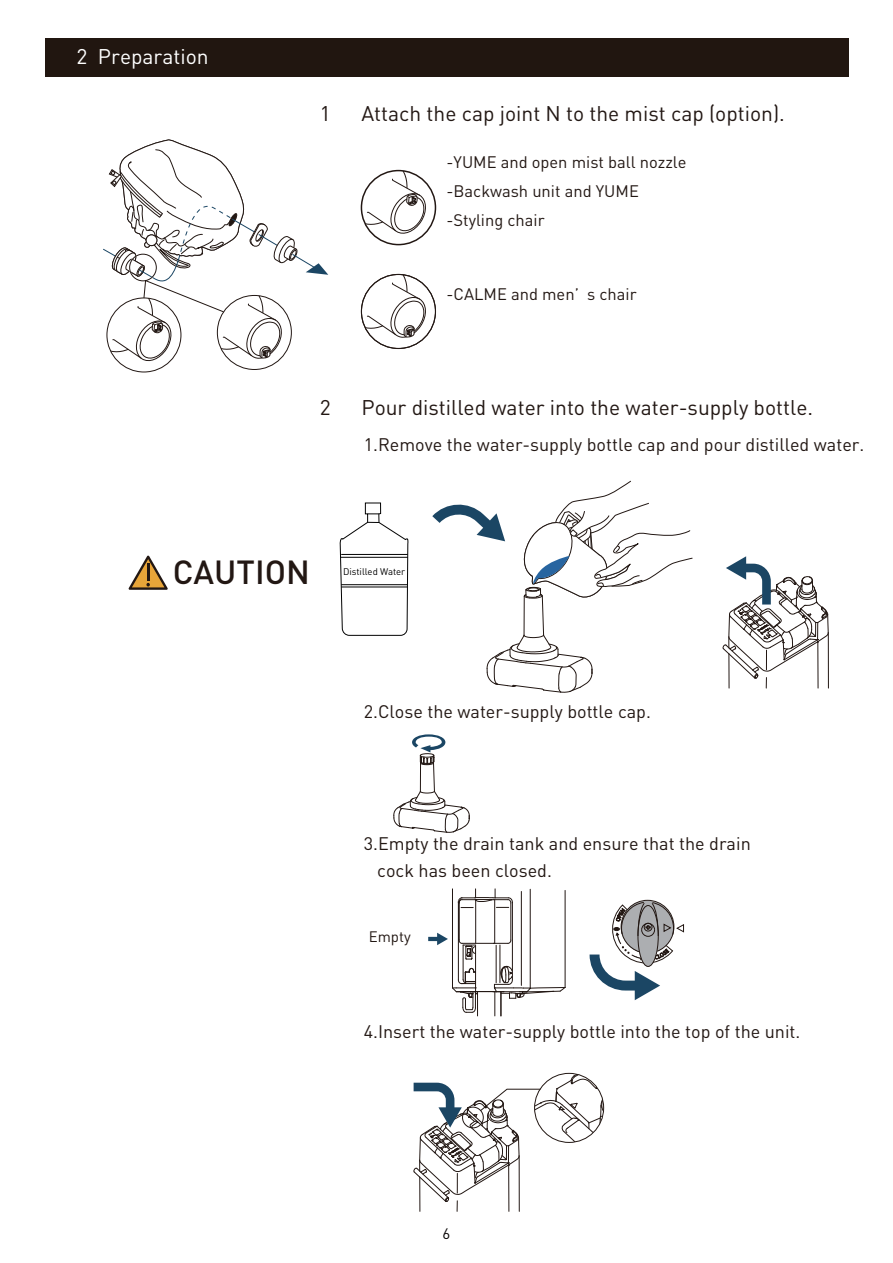
<style>
.page{position:relative;width:893px;height:1263px;background:#fff}
.page>*{position:absolute;margin:0;border:0;box-sizing:border-box;transform-origin:0 0}
.t1{font:500 33px "DINOT";color:#221713}
.t2{font:21px "DINOT";color:#221713}
.t3{font:21px "DINOT";color:#fff}
.t4{font:18px/27px "DINOT";color:#221713}
.t5{font:16.5px/28.8px "DINOT";color:#221713}
.t6{font:15px "DINOT";color:#221713}
.t7{font:15px "DINOT";color:#060303}
.t8{font:9.6px "DINOT";color:#030303}
</style>
<div class="page">
<div style="left:45px;top:38px;width:803px;height:39px;background:#211610"></div>
<svg style="left:361px;top:274px;width:67px;height:64px"></svg>
<svg style="left:361px;top:171px;width:67px;height:65px"></svg>
<div style="left:361px;top:170px;width:75px;height:75px;border:2px solid #221713;border-radius:50%"></div>
<svg style="left:103px;top:139px;width:225px;height:224px"></svg>
<hr style="left:475px;top:900px;width:1px;height:43px;background:#221713">
<hr style="left:475px;top:945px;width:1px;height:46px;background:#221713">
<hr style="left:452px;top:889px;width:1px;height:99px;background:#221713">
<hr style="left:565px;top:890px;width:1px;height:97px;background:#221713">
<hr style="left:510px;top:903px;width:1px;height:37px;background:#221713">
<hr style="left:494px;top:900px;width:1px;height:43px;background:#221713">
<svg style="left:493px;top:939px;width:19px;height:5px"></svg>
<hr style="left:459px;top:903px;width:1px;height:37px;background:#221713">
<hr style="left:462px;top:943px;width:32px;height:1px;background:#221713">
<hr style="left:521px;top:891px;width:1px;height:94px;background:#221713">
<hr style="left:512px;top:902px;width:1px;height:78px;background:#221713">
<hr style="left:530px;top:889px;width:1px;height:99px;background:#221713">
<hr style="left:496px;top:945px;width:1px;height:38px;background:#221713">
<hr style="left:500px;top:945px;width:1px;height:38px;background:#221713">
<hr style="left:463px;top:945px;width:1px;height:35px;background:#221713">
<hr style="left:458px;top:902px;width:1px;height:78px;background:#221713">
<svg style="left:457px;top:889px;width:56px;height:19px"></svg>
<svg style="left:458px;top:939px;width:18px;height:21px"></svg>
<svg style="left:452px;top:966px;width:114px;height:50px"></svg>
<svg style="left:722px;top:556px;width:107px;height:132px"></svg>
<svg style="left:428px;top:933px;width:20px;height:12px"></svg>
<svg style="left:413px;top:1073px;width:191px;height:138px"></svg>
<svg style="left:590px;top:899px;width:94px;height:101px"></svg>
<svg style="left:340px;top:480px;width:353px;height:353px"></svg>
<hr style="left:341px;top:587px;width:66px;height:1px;background:#030303">
<hr style="left:341px;top:554px;width:67px;height:1px;background:#030303">
<svg style="left:129px;top:555px;width:39px;height:35px"></svg>
<p class="t3" style="left:77px;top:41px;width:134px">2 Preparation</p>
<p class="t2" style="left:320px;top:97px;width:12px">1</p>
<p class="t2" style="left:361px;top:97px;width:425px">Attach the cap joint N to the mist cap (option).</p>
<p class="t5" style="left:446px;top:146px;width:242px">-YUME and open mist ball nozzle -Backwash unit and YUME -Styling chair</p>
<p class="t5" style="left:446px;top:278px;width:192px">-CALME and men’ s chair</p>
<p class="t2" style="left:320px;top:392px;width:12px">2</p>
<p class="t2" style="left:361px;top:392px;width:453px">Pour distilled water into the water-supply bottle.</p>
<p class="t4" style="left:364px;top:429px;width:502px">1.Remove the water-supply bottle cap and pour distilled water.</p>
<h1 class="t1" style="left:173px;top:547px;width:138px">CAUTION</h1>
<p class="t8" style="left:343px;top:564px;width:64px">Distilled Water</p>
<p class="t4" style="left:364px;top:696px;width:289px">2.Close the water-supply bottle cap.</p>
<p class="t4" style="left:377px;top:828px;width:375px;text-indent:-13px">3.Empty the drain tank and ensure that the drain cock has been closed.</p>
<p class="t6" style="left:369px;top:925px;width:44px">Empty</p>
<p class="t4" style="left:364px;top:1016px;width:438px">4.Insert the water-supply bottle into the top of the unit.</p>
<p class="t7" style="left:443px;top:1222px;width:9px">6</p>
</div>
